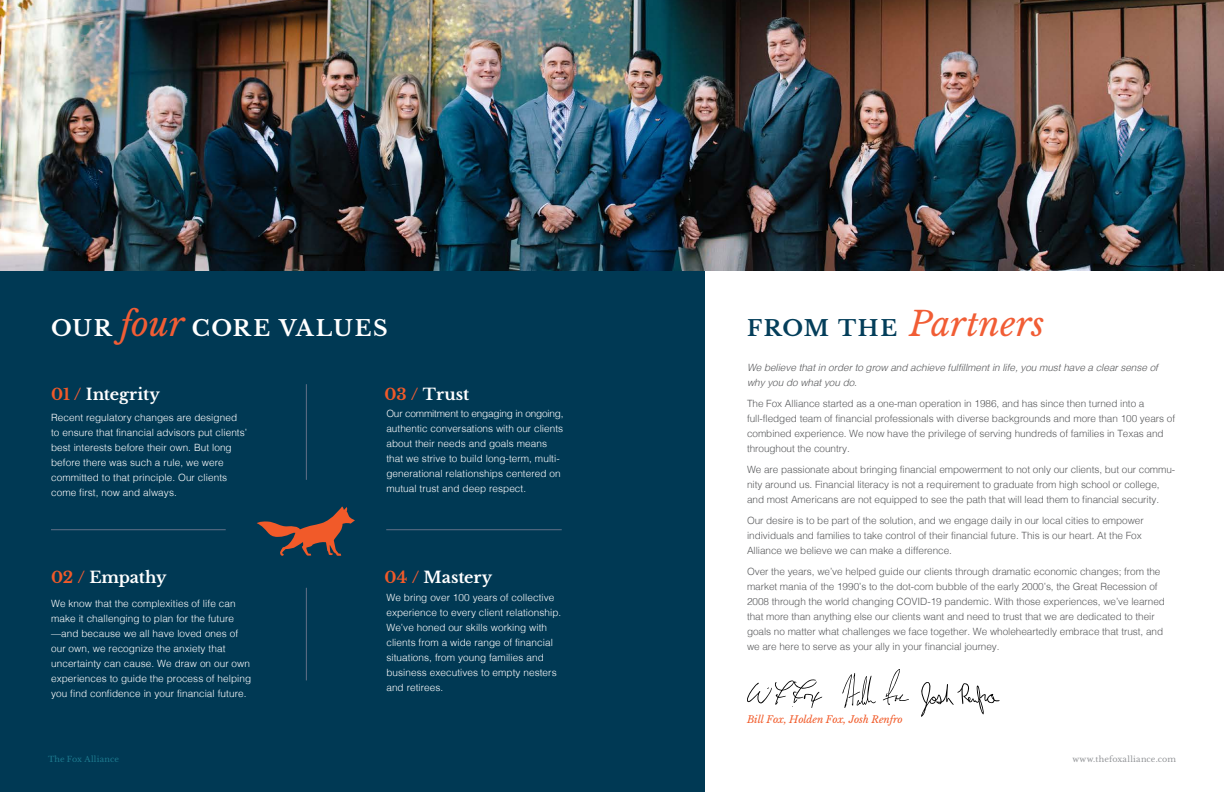
<style>
.page{position:relative;width:1224px;height:792px;background:#fff}
.page>*{position:absolute;margin:0;border:0;box-sizing:border-box;transform-origin:0 0}
.t1{font:italic 34px "Libre Baskerville";color:#f15d35}
.t2{font:700 22px "Libre Baskerville";letter-spacing:.07em;color:#fff}
.t3{font:700 16px "Libre Baskerville";color:#fff}
.t4{font:300 10px/15px "Helvetica";letter-spacing:-.005em;color:#58595b}
.t5{font:300 10px/15px "Helvetica";letter-spacing:.005em;color:#fff}
.t6{font:italic 300 10px/15px "Helvetica";letter-spacing:-.005em;color:#58595b}
.t7{font:italic 10px "Libre Baskerville";letter-spacing:-.005em;color:#f15a29}
.t8{font:8px "Libre Baskerville";letter-spacing:.025em;color:#939598}
.t9{font:8px "Libre Baskerville";letter-spacing:.01em;color:#1d798e}
.s1{font-weight:400;font-style:italic;font-size:34px;color:#f15d35}
.s2{color:#f15a29}
.s3{color:#f15d35}
.s4{font-weight:700;font-style:normal;font-size:22px;color:#043e5a}
</style>
<div class="page">
<div style="left:0;top:270px;width:612px;height:522px;background:#003954"></div>
<hr style="left:51px;top:529px;width:175px;height:1px;background:#637188">
<hr style="left:386px;top:529px;width:176px;height:1px;background:#637188">
<hr style="left:306px;top:384px;width:1px;height:96px;background:#637188">
<hr style="left:306px;top:588px;width:1px;height:92px;background:#637188">
<svg style="left:257px;top:506px;width:98px;height:50px"></svg>
<img style="left:0;top:0;width:1224px;height:270px">
<div style="left:612px;top:270px;width:93px;height:522px;background:#003954"></div>
<svg style="left:921px;top:682px;width:79px;height:35px"></svg>
<svg style="left:842px;top:669px;width:67px;height:39px"></svg>
<svg style="left:747px;top:679px;width:75px;height:29px"></svg>
<h2 class="t2" style="left:51px;top:315px;width:338px">OUR <span class="s1">four</span> CORE VALUES</h2>
<h3 class="t3" style="left:51px;top:384px;width:110px"><span class="s2">01</span> <span class="s3">/</span> Integrity</h3>
<h3 class="t3" style="left:385px;top:384px;width:86px"><span class="s2">03</span> <span class="s3">/</span> Trust</h3>
<p class="t5" style="left:51px;top:410px;width:198px">Recent regulatory changes are designed to ensure that financial advisors put clients’ best interests before their own. But long before there was such a rule, we were committed to that principle. Our clients come first, now and always.</p>
<p class="t5" style="left:386px;top:406px;width:179px">Our commitment to engaging in ongoing, authentic conversations with our clients about their needs and goals means that we strive to build long-term, multi&shy;generational relationships centered on mutual trust and deep respect.</p>
<h3 class="t3" style="left:51px;top:567px;width:117px"><span class="s2">02</span> <span class="s3">/</span> Empathy</h3>
<h3 class="t3" style="left:385px;top:567px;width:109px"><span class="s2">04</span> <span class="s3">/</span> Mastery</h3>
<p class="t5" style="left:51px;top:596px;width:202px">We know that the complexities of life can make it challenging to plan for the future —and because we all have loved ones of our own, we recognize the anxiety that uncertainty can cause. We draw on our own experiences to guide the process of helping you find confidence in your financial future.</p>
<p class="t5" style="left:386px;top:590px;width:177px">We bring over 100 years of collective experience to every client relationship.<br>We’ve honed our skills working with clients from a wide range of financial situations, from young families and business executives to empty nesters and retirees.</p>
<p class="t9" style="left:48px;top:754px;width:73px">The Fox Alliance</p>
<h1 class="t1" style="left:747px;top:303px;width:299px"><span class="s4">FROM THE</span> Partners</h1>
<p class="t6" style="left:747px;top:360px;width:412px">We believe that in order to grow and achieve fulfillment in life, you must have a clear sense of why you do what you do.</p>
<p class="t4" style="left:747px;top:396px;width:430px">The Fox Alliance started as a one-man operation in 1986, and has since then turned into a full-fledged team of financial professionals with diverse backgrounds and more than 100 years of combined experience. We now have the privilege of serving hundreds of families in Texas and throughout the country.</p>
<p class="t4" style="left:747px;top:462px;width:430px">We are passionate about bringing financial empowerment to not only our clients, but our commu&shy;nity around us. Financial literacy is not a requirement to graduate from high school or college, and most Americans are not equipped to see the path that will lead them to financial security.</p>
<p class="t4" style="left:747px;top:513px;width:398px">Our desire is to be part of the solution, and we engage daily in our local cities to empower individuals and families to take control of their financial future. This is our heart. At the Fox<br>Alliance we believe we can make a difference.</p>
<p class="t4" style="left:747px;top:564px;width:420px">Over the years, we’ve helped guide our clients through dramatic economic changes; from the market mania of the 1990’s to the dot-com bubble of the early 2000’s, the Great Recession of 2008 through the world changing COVID-19 pandemic. With those experiences, we’ve learned that more than anything else our clients want and need to trust that we are dedicated to their goals no matter what challenges we face together. We wholeheartedly embrace that trust, and we are here to serve as your ally in your financial journey.</p>
<p class="t7" style="left:747px;top:713px;width:157px">Bill Fox, Holden Fox, Josh Renfro</p>
<p class="t8" style="left:1072px;top:754px;width:105px">www.thefoxalliance.com</p>
</div>
